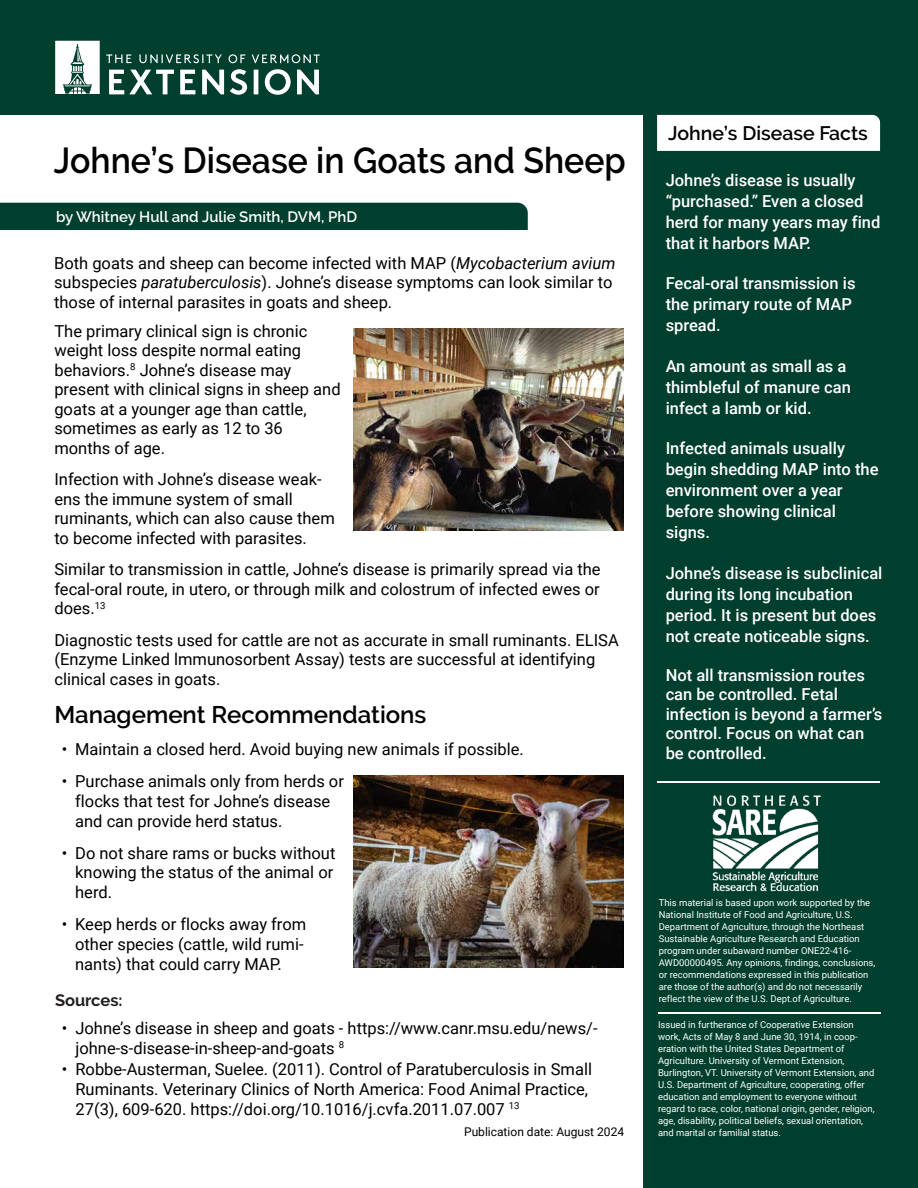
<style>
.page{position:relative;width:918px;height:1188px;background:#fff}
.page>*{position:absolute;margin:0;border:0;box-sizing:border-box;transform-origin:0 0}
.t1{font:600 36px "Raleway";color:#000;scale:.94 1}
.t2{font:600 24px "Raleway";color:#000}
.t3{font:600 19.5px "Raleway";color:#000}
.t4{font:16.5px/19.5px "Roboto";color:#000}
.t5{font:500 16.5px/21px "Roboto";color:#fff}
.t6{font:700 16.5px "Raleway";color:#231f20}
.t7{font:600 15px "Raleway";color:#fff}
.t8{font:12px "Roboto";color:#000}
.t9{font:9.45px/12px "Roboto";color:#fff}
.s1{font-style:italic}
</style>
<div class="page">
<div style="left:0;top:0;width:650px;height:115px;background:#003e2d"></div>
<svg style="left:55px;top:41px;width:45px;height:53px;background:#d1dcd9"></svg>
<div style="left:0;top:203px;width:528px;height:27px;background:#003e2d"></div>
<div style="left:644px;top:0;width:274px;height:1188px;background:#003e2d"></div>
<div style="left:657px;top:115px;width:223px;height:36px;background:#fff"></div>
<svg style="left:109px;top:70px;width:86px;height:24px"></svg>
<svg style="left:202px;top:70px;width:22px;height:24px"></svg>
<svg style="left:230px;top:69px;width:28px;height:26px"></svg>
<svg style="left:265px;top:69px;width:54px;height:26px"></svg>
<svg style="left:106px;top:54px;width:25px;height:9px"></svg>
<svg style="left:139px;top:54px;width:83px;height:9px"></svg>
<svg style="left:229px;top:54px;width:91px;height:9px"></svg>
<hr style="left:658px;top:1012px;width:222px;height:2px;background:#fff">
<img style="left:353px;top:328px;width:270px;height:203px">
<hr style="left:658px;top:781px;width:222px;height:2px;background:#fff">
<img style="left:354px;top:776px;width:270px;height:191px">
<img style="left:712px;top:795px;width:109px;height:97px">
<h1 class="t1" style="left:54px;top:140px;width:610px">Johne’s Disease in Goats and Sheep</h1>
<h2 class="t7" style="left:56px;top:208px;width:303px">by Whitney Hull and Julie Smith, DVM, PhD</h2>
<p class="t4" style="left:54px;top:252px;width:563px">Both goats and sheep can become infected with MAP (<span class="s1">Mycobacterium avium </span>subspecies <span class="s1">paratuberculosis</span>). Johne’s disease symptoms can look similar to those of internal parasites in goats and sheep.</p>
<p class="t4" style="left:54px;top:321px;width:288px">The primary clinical sign is chronic weight loss despite normal eating behaviors.<sup>8</sup> Johne’s disease may present with clinical signs in sheep and goats at a younger age than cattle, sometimes as early as 12 to 36 months of age.</p>
<p class="t4" style="left:54px;top:469px;width:282px">Infection with Johne’s disease weak&shy;ens the immune system of small ruminants, which can also cause them to become infected with parasites.</p>
<p class="t4" style="left:54px;top:559px;width:548px;text-align:justify">Similar to transmission in cattle, Johne’s disease is primarily spread via the fecal-oral route, in utero, or through milk and colostrum of infected ewes or does.<sup>13</sup></p>
<p class="t4" style="left:54px;top:629px;width:566px">Diagnostic tests used for cattle are not as accurate in small ruminants. ELISA (Enzyme Linked lmmunosorbent Assay) tests are successful at identifying clinical cases in goats.</p>
<h2 class="t2" style="left:54px;top:700px;width:374px">Management Recommendations</h2>
<p class="t4" style="left:62px;top:739px;width:464px">• Maintain a closed herd. Avoid buying new animals if possible.</p>
<p class="t4" style="left:75px;top:771px;width:270px;text-indent:-13px">• Purchase animals only from herds or flocks that test for Johne’s disease and can provide herd status.</p>
<p class="t4" style="left:75px;top:842px;width:262px;text-indent:-13px">• Do not share rams or bucks without knowing the status of the animal or herd.</p>
<p class="t4" style="left:62px;top:914px;width:246px;text-align:right">• Keep herds or flocks away from other species (cattle, wild rumi-</p>
<p class="t4" style="left:75px;top:953px;width:208px">nants) that could carry MAP.</p>
<h3 class="t6" style="left:55px;top:991px;width:69px">Sources:</h3>
<p class="t4" style="left:75px;top:1018px;width:524px;text-indent:-13px">• Johne’s disease in sheep and goats - https://www.canr.msu.edu/news/- johne-s-disease-in-sheep-and-goats <sup>8</sup></p>
<p class="t4" style="left:75px;top:1059px;width:518px;text-indent:-13px">• Robbe-Austerman, Suelee. (2011). Control of Paratuberculosis in Small<br>Ruminants. Veterinary Clinics of North America: Food Animal Practice,<br>27(3), 609-620. https://doi.org/10.1016/j.cvfa.2011.07.007 <sup>13</sup></p>
<p class="t8" style="left:464px;top:1123px;width:162px">Publication date: August 2024</p>
<h2 class="t3" style="left:668px;top:122px;width:201px">Johne’s Disease Facts</h2>
<p class="t5" style="left:666px;top:169px;width:216px">Johne’s disease is usually “purchased.” Even a closed herd for many years may find that it harbors MAP.</p>
<p class="t5" style="left:666px;top:272px;width:191px">Fecal-oral transmission is the primary route of MAP spread.</p>
<p class="t5" style="left:666px;top:355px;width:187px">An amount as small as a thimbleful of manure can infect a lamb or kid.</p>
<p class="t5" style="left:666px;top:437px;width:214px">Infected animals usually begin shedding MAP into the environment over a year before showing clinical signs.</p>
<p class="t5" style="left:666px;top:562px;width:218px">Johne’s disease is subclinical during its long incubation period. It is present but does not create noticeable signs.</p>
<p class="t5" style="left:666px;top:665px;width:218px;line-height:19.5px">Not all transmission routes can be controlled. Fetal infection is beyond a farmer’s control. Focus on what can be controlled.</p>
<p class="t9" style="left:659px;top:897px;width:218px">This material is based upon work supported by the National Institute of Food and Agriculture, U.S.<br>Department of Agriculture, through the Northeast Sustainable Agriculture Research and Education program under subaward number ONE22-416- AWD00000495. Any opinions, findings, conclusions, or recommendations expressed in this publication are those of the author(s) and do not necessarily reflect the view of the U.S. Dept.of Agriculture.</p>
<p class="t9" style="left:658px;top:1018px;width:218px">Issued in furtherance of Cooperative Extension work, Acts of May 8 and June 30, 1914, in coop&shy;eration with the United States Department of Agriculture. University of Vermont Extension, Burlington, VT. University of Vermont Extension, and U.S. Department of Agriculture, cooperating, offer education and employment to everyone without regard to race, color, national origin, gender, religion, age, disability, political beliefs, sexual orientation, and marital or familial status.</p>
</div>
